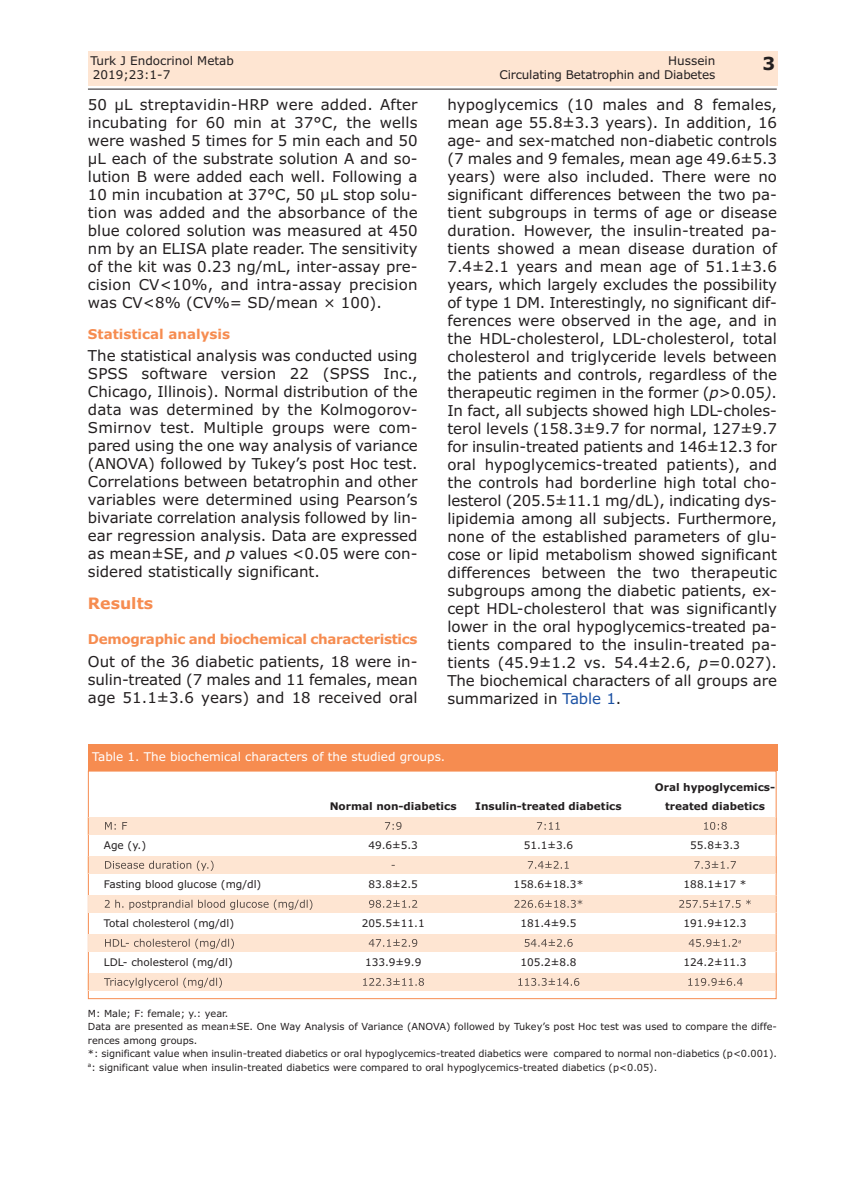
<style>
.page{position:relative;width:865px;height:1197px;background:#fff}
.page>*{position:absolute;margin:0;border:0;box-sizing:border-box;transform-origin:0 0}
.t1{font:700 18px "Verdana";color:#231f20}
.t2{font:700 15.75px "Verdana";color:#f68c50}
.t3{font:15px/18px "Verdana";color:#231f20;text-align:justify}
.t4{font:700 13.5px "Verdana";letter-spacing:-.02em;color:#f68c50}
.t5{font:700 13.5px "Verdana";color:#f68c50}
.t6{font:12px "Verdana";letter-spacing:-.015em;color:#231f20}
.t7{font:12px "Verdana";color:#fff}
.t8{font:10.5px "Verdana";color:#231f20}
.t9{font:700 10.5px "Verdana";color:#231f20}
.t10{font:9.75px/13.5px "Verdana";color:#231f20}
.s1{font-style:italic}
.s2{color:#1c52a4}
</style>
<div class="page">
<div style="left:88px;top:51px;width:689px;height:34px;background:#fee5d2"></div>
<hr style="left:88px;top:89px;width:688px;height:1px;background:#231f20">
<svg style="left:90px;top:834px;width:684px;height:157px"></svg>
<div style="left:88px;top:770px;width:688px;height:228px;border:1px solid #f68c50"></div>
<div style="left:89px;top:817px;width:686px;height:17px;background:#fee5d2"></div>
<svg style="left:775px;top:817px;width:1px;height:17px"></svg>
<svg style="left:88px;top:817px;width:1px;height:17px"></svg>
<svg style="left:105px;top:822px;width:622px;height:7px"></svg>
<div style="left:89px;top:856px;width:686px;height:17px;background:#fee5d2"></div>
<svg style="left:775px;top:856px;width:1px;height:17px"></svg>
<svg style="left:88px;top:856px;width:1px;height:17px"></svg>
<svg style="left:105px;top:860px;width:66px;height:8px"></svg>
<div style="left:89px;top:895px;width:686px;height:17px;background:#fee5d2"></div>
<svg style="left:775px;top:895px;width:2px;height:17px"></svg>
<svg style="left:105px;top:899px;width:85px;height:10px"></svg>
<div style="left:89px;top:934px;width:686px;height:17px;background:#fee5d2"></div>
<svg style="left:775px;top:934px;width:2px;height:17px"></svg>
<svg style="left:105px;top:938px;width:103px;height:10px"></svg>
<div style="left:89px;top:973px;width:686px;height:17px;background:#fee5d2"></div>
<svg style="left:775px;top:973px;width:1px;height:17px"></svg>
<svg style="left:88px;top:973px;width:1px;height:17px"></svg>
<svg style="left:104px;top:977px;width:99px;height:10px"></svg>
<div style="left:88px;top:743px;width:689px;height:27px;background:#f68c50"></div>
<p class="t6" style="left:90px;top:54px;width:145px">Turk J Endocrinol Metab</p>
<p class="t6" style="left:668px;top:54px;width:49px">Hussein</p>
<p class="t6" style="left:93px;top:68px;width:79px">2019;23:1-7</p>
<p class="t6" style="left:499px;top:68px;width:217px">Circulating Betatrophin and Diabetes</p>
<p class="t1" style="left:762px;top:53px;width:14px">3</p>
<p class="t3" style="left:88px;top:96px;width:331px">50 µL streptavidin-HRP were added. After incubating for 60 min at 37°C, the wells were washed 5 times for 5 min each and 50 µL each of the substrate solution A and so&shy;lution B were added each well. Following a 10 min incubation at 37°C, 50 µL stop solu&shy;tion was added and the absorbance of the blue colored solution was measured at 450 nm by an ELISA plate reader. The sensitivity of the kit was 0.23 ng/mL, inter-assay pre&shy;cision CV&lt;10%, and intra-assay precision was CV&lt;8% (CV%= SD/mean × 100).</p>
<p class="t5" style="left:88px;top:326px;width:144px">Statistical analysis</p>
<p class="t3" style="left:88px;top:347px;width:331px">The statistical analysis was conducted using SPSS software version 22 (SPSS Inc., Chicago, Illinois). Normal distribution of the data was determined by the Kolmogorov-Smirnov test. Multiple groups were com&shy;pared using the one way analysis of variance (ANOVA) followed by Tukey’s post Hoc test.<br>Correlations between betatrophin and other variables were determined using Pearson’s bivariate correlation analysis followed by lin&shy;ear regression analysis. Data are expressed as mean±SE, and <span class="s1">p</span> values &lt;0.05 were con&shy;sidered statistically significant.</p>
<p class="t2" style="left:88px;top:594px;width:67px">Results</p>
<p class="t4" style="left:88px;top:631px;width:331px">Demographic and biochemical characteristics</p>
<p class="t3" style="left:88px;top:652px;width:331px">Out of the 36 diabetic patients, 18 were in&shy;sulin-treated (7 males and 11 females, mean age 51.1±3.6 years) and 18 received oral</p>
<p class="t3" style="left:447px;top:96px;width:331px">hypoglycemics (10 males and 8 females, mean age 55.8±3.3 years). In addition, 16 age- and sex-matched non-diabetic controls (7 males and 9 females, mean age 49.6±5.3 years) were also included. There were no significant differences between the two pa&shy;tient subgroups in terms of age or disease duration. However, the insulin-treated pa&shy;tients showed a mean disease duration of 7.4±2.1 years and mean age of 51.1±3.6 years, which largely excludes the possibility of type 1 DM. Interestingly, no significant dif&shy;ferences were observed in the age, and in the HDL-cholesterol, LDL-cholesterol, total cholesterol and triglyceride levels between the patients and controls, regardless of the therapeutic regimen in the former (<span class="s1">p</span>&gt;0.05<span class="s1">)</span>.<br>In fact, all subjects showed high LDL-choles&shy;terol levels (158.3±9.7 for normal, 127±9.7 for insulin-treated patients and 146±12.3 for oral hypoglycemics-treated patients), and the controls had borderline high total cho&shy;lesterol (205.5±11.1 mg/dL), indicating dys&shy;lipidemia among all subjects. Furthermore, none of the established parameters of glu&shy;cose or lipid metabolism showed significant differences between the two therapeutic subgroups among the diabetic patients, ex&shy;cept HDL-cholesterol that was significantly lower in the oral hypoglycemics-treated pa&shy;tients compared to the insulin-treated pa&shy;tients (45.9±1.2 vs. 54.4±2.6, <span class="s1">p</span>=0.027).<br>The biochemical characters of all groups are summarized in <span class="s2">Table 1</span>.</p>
<p class="t7" style="left:92px;top:749px;width:354px">Table 1. The biochemical characters of the studied groups.</p>
<p class="t9" style="left:655px;top:780px;width:122px">Oral hypoglycemics-</p>
<p class="t9" style="left:330px;top:800px;width:128px">Normal non-diabetics</p>
<p class="t9" style="left:475px;top:800px;width:148px">Insulin-treated diabetics</p>
<p class="t9" style="left:665px;top:800px;width:101px">treated diabetics</p>
<p class="t8" style="left:104px;top:839px;width:44px">Age (y.)</p>
<p class="t8" style="left:368px;top:839px;width:51px">49.6±5.3</p>
<p class="t8" style="left:523px;top:839px;width:51px">51.1±3.6</p>
<p class="t8" style="left:690px;top:839px;width:51px">55.8±3.3</p>
<p class="t8" style="left:104px;top:878px;width:159px">Fasting blood glucose (mg/dl)</p>
<p class="t8" style="left:368px;top:878px;width:51px">83.8±2.5</p>
<p class="t8" style="left:513px;top:878px;width:71px">158.6±18.3*</p>
<p class="t8" style="left:683px;top:878px;width:64px">188.1±17 *</p>
<p class="t8" style="left:104px;top:917px;width:132px">Total cholesterol (mg/dl)</p>
<p class="t8" style="left:362px;top:917px;width:64px">205.5±11.1</p>
<p class="t8" style="left:520px;top:917px;width:58px">181.4±9.5</p>
<p class="t8" style="left:683px;top:917px;width:64px">191.9±12.3</p>
<p class="t8" style="left:104px;top:956px;width:130px">LDL- cholesterol (mg/dl)</p>
<p class="t8" style="left:365px;top:956px;width:58px">133.9±9.9</p>
<p class="t8" style="left:520px;top:956px;width:58px">105.2±8.8</p>
<p class="t8" style="left:683px;top:956px;width:64px">124.2±11.3</p>
<p class="t10" style="left:88px;top:1006px;width:690px">M: Male; F: female; y.: year.<br>Data are presented as mean±SE. One Way Analysis of Variance (ANOVA) followed by Tukey’s post Hoc test was used to compare the diffe&shy;rences among groups.<br>*: significant value when insulin-treated diabetics or oral hypoglycemics-treated diabetics were compared to normal non-diabetics (p&lt;0.001). <sup>a</sup>: significant value when insulin-treated diabetics were compared to oral hypoglycemics-treated diabetics (p&lt;0.05).</p>
</div>
